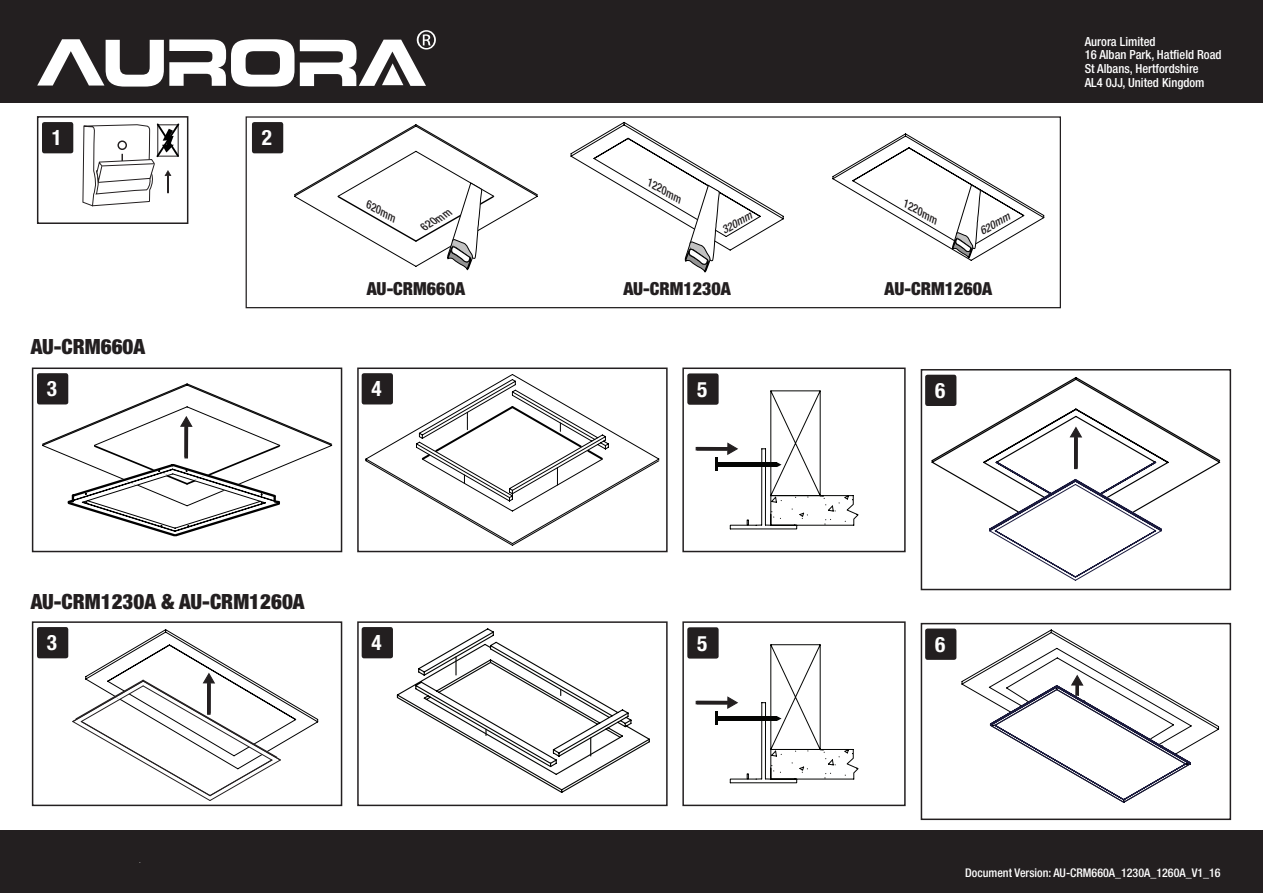
<style>
.page{position:relative;width:1263px;height:893px;background:#fff}
.page>*{position:absolute;margin:0;border:0;box-sizing:border-box;transform-origin:0 0}
.t1{font:700 condensed 21.3px "Helvetica Neue LT Std";color:#fff}
.t2{font:900 condensed 21px "Helvetica Neue LT Std";color:#231f20}
.t3{font:900 condensed 18px "Helvetica Neue LT Std";color:#231f20}
.t4{font:500 condensed 12.6px "Helvetica Neue LT Std";color:#fff}
.t5{font:500 condensed 12px "Helvetica Neue LT Std";color:#fff}
.t6{font:italic 500 condensed 11.25px "Helvetica Neue LT Std";color:#231f20}
</style>
<div class="page">
<div style="left:0;top:830px;width:1263px;height:63px;background:#231f20"></div>
<div style="left:37px;top:116px;width:151px;height:108px;border:2px solid #231f20"></div>
<svg style="left:82px;top:123px;width:98px;height:84px"></svg>
<div style="left:42px;top:122px;width:31px;height:31px;background:#231f20;border-radius:2px"></div>
<div style="left:682px;top:621px;width:224px;height:185px;border:2px solid #231f20"></div>
<div style="left:687px;top:627px;width:32px;height:32px;background:#231f20;border-radius:2px"></div>
<div style="left:37px;top:627px;width:31px;height:31px;background:#231f20;border-radius:2px"></div>
<div style="left:362px;top:627px;width:31px;height:31px;background:#231f20;border-radius:2px"></div>
<div style="left:925px;top:628px;width:31px;height:32px;background:#231f20;border-radius:2px"></div>
<div style="left:32px;top:621px;width:310px;height:185px;border:2px solid #231f20"></div>
<div style="left:357px;top:621px;width:311px;height:185px;border:2px solid #231f20"></div>
<div style="left:921px;top:623px;width:310px;height:197px;border:2px solid #231f20"></div>
<hr style="left:696px;top:701px;width:31px;height:3px;background:#231f20">
<svg style="left:697px;top:644px;width:162px;height:139px"></svg>
<svg style="left:72px;top:629px;width:247px;height:172px"></svg>
<svg style="left:396px;top:628px;width:254px;height:165px"></svg>
<svg style="left:961px;top:629px;width:259px;height:174px"></svg>
<div style="left:0;top:0;width:1263px;height:102px;background:#231f20"></div>
<svg style="left:37px;top:39px;width:257px;height:48px"></svg>
<svg style="left:300px;top:30px;width:136px;height:56px"></svg>
<div style="left:246px;top:116px;width:815px;height:192px;border:1px solid #231f20"></div>
<div style="left:252px;top:122px;width:31px;height:31px;background:#231f20;border-radius:2px"></div>
<svg style="left:294px;top:124px;width:244px;height:146px"></svg>
<svg style="left:832px;top:133px;width:212px;height:128px"></svg>
<svg style="left:570px;top:122px;width:214px;height:151px"></svg>
<div style="left:682px;top:367px;width:224px;height:185px;border:2px solid #231f20"></div>
<div style="left:687px;top:373px;width:32px;height:32px;background:#231f20;border-radius:2px"></div>
<div style="left:37px;top:373px;width:31px;height:31px;background:#231f20;border-radius:2px"></div>
<div style="left:362px;top:373px;width:31px;height:31px;background:#231f20;border-radius:2px"></div>
<div style="left:925px;top:375px;width:31px;height:31px;background:#231f20;border-radius:2px"></div>
<svg style="left:931px;top:376px;width:290px;height:120px"></svg>
<div style="left:32px;top:367px;width:310px;height:185px;border:2px solid #231f20"></div>
<div style="left:357px;top:367px;width:311px;height:185px;border:2px solid #231f20"></div>
<div style="left:921px;top:369px;width:310px;height:221px;border:2px solid #231f20"></div>
<svg style="left:365px;top:373px;width:295px;height:173px"></svg>
<svg style="left:420px;top:404px;width:184px;height:108px"></svg>
<svg style="left:42px;top:383px;width:290px;height:154px"></svg>
<svg style="left:184px;top:426px;width:4px;height:31px"></svg>
<hr style="left:185px;top:427px;width:2px;height:29px;background:#231f20">
<svg style="left:987px;top:426px;width:176px;height:155px"></svg>
<svg style="left:1074px;top:436px;width:4px;height:32px"></svg>
<hr style="left:1075px;top:437px;width:1px;height:30px;background:#231f20">
<svg style="left:697px;top:390px;width:162px;height:140px"></svg>
<p class="t1" style="left:52px;top:125px;width:12px">1</p>
<p class="t2" style="left:31px;top:334px;width:116px">AU-CRM660A</p>
<p class="t1" style="left:47px;top:376px;width:12px">3</p>
<p class="t1" style="left:262px;top:125px;width:12px">2</p>
<p class="t6" style="left:371px;top:198px;width:34px;rotate:30deg">620mm</p>
<p class="t6" style="left:419px;top:221px;width:34px;rotate:-30deg">620mm</p>
<p class="t3" style="left:367px;top:277px;width:100px">AU-CRM660A</p>
<p class="t1" style="left:372px;top:376px;width:12px">4</p>
<p class="t2" style="left:31px;top:589px;width:275px">AU-CRM1230A &amp; AU-CRM1260A</p>
<p class="t1" style="left:47px;top:630px;width:12px">3</p>
<p class="t1" style="left:372px;top:630px;width:12px">4</p>
<p class="t4" style="left:1085px;top:34px;width:72px">Aurora Limited</p>
<p class="t4" style="left:1085px;top:47px;width:138px">16 Alban Park, Hatfield Road</p>
<p class="t4" style="left:1085px;top:61px;width:115px">St Albans, Hertfordshire</p>
<p class="t4" style="left:1085px;top:75px;width:121px">AL 04 JJ, United Kingdom</p>
<p class="t6" style="left:652px;top:176px;width:40px;rotate:30deg">1220mm</p>
<p class="t6" style="left:719px;top:225px;width:34px;rotate:-30deg">320mm</p>
<p class="t6" style="left:908px;top:197px;width:40px;rotate:30deg">1220mm</p>
<p class="t6" style="left:977px;top:226px;width:34px;rotate:-30deg">620mm</p>
<p class="t3" style="left:623px;top:277px;width:109px">AU-CRM1230A</p>
<p class="t3" style="left:884px;top:277px;width:109px">AU-CRM1260A</p>
<p class="t1" style="left:697px;top:376px;width:12px">5</p>
<p class="t1" style="left:935px;top:377px;width:12px">6</p>
<p class="t1" style="left:697px;top:630px;width:12px">5</p>
<p class="t1" style="left:935px;top:631px;width:12px">6</p>
<p class="t5" style="left:965px;top:865px;width:257px">Document Version: A U - C R M 6 6 0 _A 1 2 3 0 _A 1 2 6 0 _1V_A 1 6</p>
</div>
